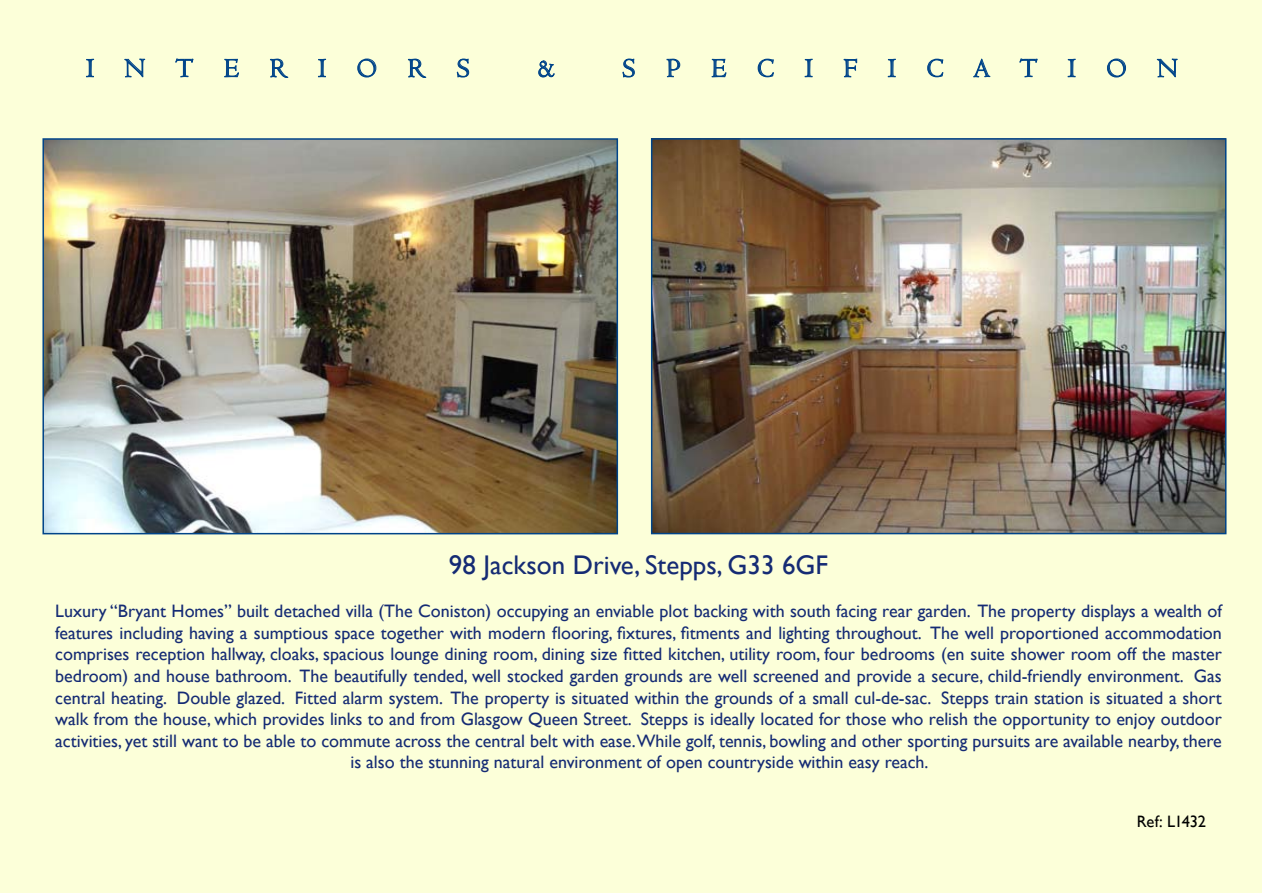
<style>
.page{position:relative;width:1263px;height:893px;background:#fff}
.page>*{position:absolute;margin:0;border:0;box-sizing:border-box;transform-origin:0 0}
.t1{font:29.25px "Viviene";color:#004489}
.t2{font:27px "Gill Sans";color:#152b74}
.t3{font:18px/21.6px "Gill Sans";color:#152b74;text-align:center}
.t4{font:16.5px "Gill Sans";letter-spacing:-.015em;color:#000}
</style>
<div class="page">
<div style="left:0;top:0;width:1261px;height:893px;background:#fcffd9"></div>
<svg style="left:86px;top:58px;width:8px;height:20px"></svg>
<svg style="left:124px;top:58px;width:22px;height:20px"></svg>
<svg style="left:175px;top:58px;width:19px;height:20px"></svg>
<svg style="left:224px;top:59px;width:15px;height:19px"></svg>
<svg style="left:270px;top:58px;width:18px;height:20px"></svg>
<svg style="left:318px;top:58px;width:8px;height:20px"></svg>
<svg style="left:357px;top:58px;width:20px;height:20px"></svg>
<svg style="left:408px;top:58px;width:18px;height:20px"></svg>
<svg style="left:456px;top:58px;width:13px;height:20px"></svg>
<svg style="left:538px;top:60px;width:17px;height:18px"></svg>
<svg style="left:622px;top:58px;width:13px;height:20px"></svg>
<svg style="left:666px;top:58px;width:14px;height:20px"></svg>
<svg style="left:711px;top:59px;width:16px;height:19px"></svg>
<svg style="left:757px;top:58px;width:17px;height:20px"></svg>
<svg style="left:804px;top:58px;width:9px;height:20px"></svg>
<svg style="left:843px;top:58px;width:14px;height:20px"></svg>
<svg style="left:887px;top:58px;width:9px;height:20px"></svg>
<svg style="left:927px;top:58px;width:17px;height:20px"></svg>
<svg style="left:973px;top:58px;width:18px;height:20px"></svg>
<svg style="left:1019px;top:58px;width:19px;height:20px"></svg>
<svg style="left:1067px;top:58px;width:9px;height:20px"></svg>
<svg style="left:1107px;top:58px;width:19px;height:20px"></svg>
<svg style="left:1156px;top:58px;width:22px;height:20px"></svg>
<img style="left:45px;top:141px;width:570px;height:390px">
<div style="left:42px;top:138px;width:576px;height:396px;border:2px solid #004489"></div>
<img style="left:654px;top:141px;width:569px;height:390px">
<div style="left:651px;top:138px;width:575px;height:396px;border:2px solid #004489"></div>
<h1 class="t1" style="left:86px;top:50px;width:44px">INTERIORS</h1>
<h1 class="t1" style="left:537px;top:50px;width:20px">&amp;</h1>
<h1 class="t1" style="left:621px;top:50px;width:39px">SPECI</h1>
<h1 class="t1" style="left:843px;top:50px;width:87px">F ICATION</h1>
<h2 class="t2" style="left:449px;top:549px;width:381px">98 Jackson Drive, Stepps, G33 6GF</h2>
<p class="t3" style="left:55px;top:601px;width:1168px">Luxury “Bryant Homes” built detached villa (The Coniston) occupying an enviable plot backing with south facing rear garden. The property displays a wealth of features including having a sumptious space together with modern flooring, fixtures, fitments and lighting throughout. The well proportioned accommodation comprises reception hallway, cloaks, spacious lounge dining room, dining size fitted kitchen, utility room, four bedrooms (en suite shower room off the master bedroom) and house bathroom. The beautifully tended, well stocked garden grounds are well screened and provide a secure, child-friendly environment. Gas central heating. Double glazed. Fitted alarm system. The property is situated within the grounds of a small cul-de-sac. Stepps train station is situated a short walk from the house, which provides links to and from Glasgow Queen Street. Stepps is ideally located for those who relish the opportunity to enjoy outdoor activities, yet still want to be able to commute across the central belt with ease.While golf, tennis, bowling and other sporting pursuits are available nearby, there is also the stunning natural environment of open countryside within easy reach.</p>
<p class="t4" style="left:1137px;top:812px;width:71px">Ref: L1432</p>
</div>
